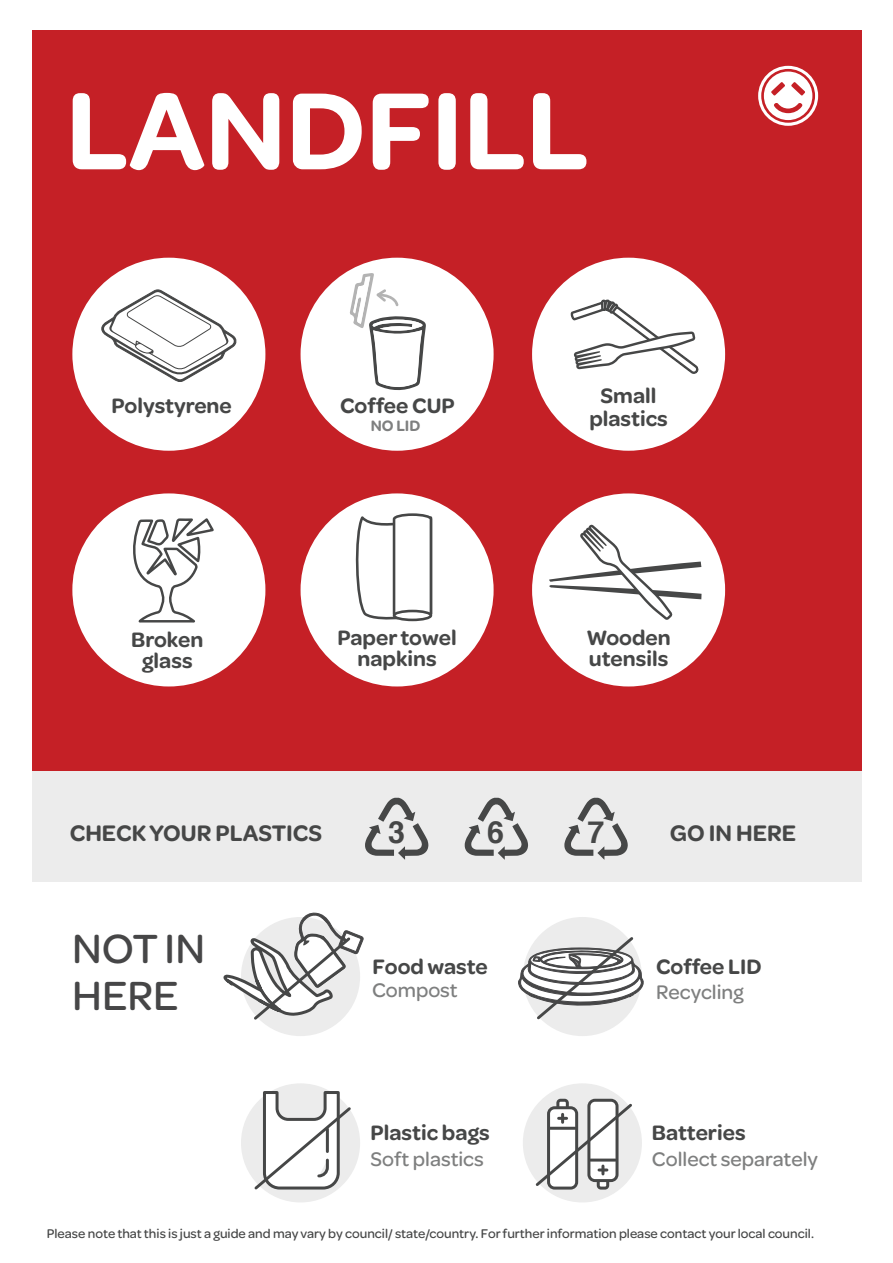
<style>
.page{position:relative;width:893px;height:1263px;background:#fff}
.page>*{position:absolute;margin:0;border:0;box-sizing:border-box;transform-origin:0 0}
.t1{font:600 117px "Omnes";color:#fff}
.t2{font:500 43.5px/46.5px "Omnes";color:#464647}
.t3{font:700 30.45px "Helvetica";color:#464747}
.t4{font:600 24px "Omnes";color:#464747}
.t5{font:600 22.35px/21px "Omnes";color:#464747;text-align:center}
.t6{font:500 21px "Omnes";color:#7e7f7f}
.t7{font:600 16.05px "Omnes";color:#7e7f7f}
.t8{font:500 13.5px "Omnes";color:#464747}
</style>
<div class="page">
<div style="left:32px;top:30px;width:829px;height:741px;background:#c52026"></div>
<div style="left:532px;top:258px;width:193px;height:193px;background:#fff;border-radius:50%"></div>
<svg style="left:570px;top:299px;width:129px;height:75px"></svg>
<div style="left:301px;top:258px;width:193px;height:193px;background:#fff;border-radius:50%"></div>
<svg style="left:350px;top:273px;width:76px;height:118px"></svg>
<div style="left:72px;top:258px;width:193px;height:193px;background:#fff;border-radius:50%"></div>
<svg style="left:101px;top:289px;width:136px;height:93px"></svg>
<div style="left:72px;top:493px;width:193px;height:193px;background:#fff;border-radius:50%"></div>
<svg style="left:133px;top:518px;width:81px;height:105px"></svg>
<div style="left:301px;top:493px;width:193px;height:193px;background:#fff;border-radius:50%"></div>
<svg style="left:355px;top:513px;width:78px;height:109px"></svg>
<div style="left:394px;top:611px;width:37px;height:9px;background:#fff;border-radius:50%"></div>
<div style="left:393px;top:610px;width:39px;height:11px;border:3px solid #464747;border-radius:50%"></div>
<div style="left:532px;top:493px;width:193px;height:193px;background:#fff;border-radius:50%"></div>
<svg style="left:549px;top:525px;width:152px;height:95px"></svg>
<div style="left:32px;top:771px;width:829px;height:110px;background:#ececec"></div>
<svg style="left:365px;top:798px;width:63px;height:62px"></svg>
<svg style="left:465px;top:798px;width:63px;height:62px"></svg>
<svg style="left:564px;top:798px;width:64px;height:62px"></svg>
<div style="left:241px;top:1083px;width:119px;height:119px;background:#ececec;border-radius:50%"></div>
<div style="left:523px;top:1083px;width:119px;height:119px;background:#ececec;border-radius:50%"></div>
<svg style="left:533px;top:1099px;width:102px;height:90px"></svg>
<div style="left:523px;top:917px;width:119px;height:119px;background:#ececec;border-radius:50%"></div>
<svg style="left:223px;top:912px;width:141px;height:280px"></svg>
<svg style="left:518px;top:937px;width:126px;height:85px"></svg>
<svg style="left:758px;top:66px;width:60px;height:60px"></svg>
<h1 class="t1" style="left:66px;top:49px;width:524px">LANDFILL</h1>
<h3 class="t5" style="left:111px;top:393px;width:122px">Polystyrene</h3>
<h3 class="t5" style="left:340px;top:393px;width:116px">Coffee CUP</h3>
<p class="t7" style="left:371px;top:415px;width:51px">NO LID</p>
<h3 class="t5" style="left:589px;top:383px;width:80px;line-height:23.1px">Small plastics</h3>
<h3 class="t5" style="left:131px;top:627px;width:74px">Broken glass</h3>
<h3 class="t5" style="left:337px;top:626px;width:121px">Paper towel napkins</h3>
<h3 class="t5" style="left:586px;top:626px;width:86px;text-align:left">Wooden utensils</h3>
<h3 class="t4" style="left:70px;top:816px;width:254px">CHECK YOUR PLASTICS</h3>
<h3 class="t3" style="left:388px;top:819px;width:18px">3</h3>
<h3 class="t3" style="left:487px;top:819px;width:18px">6</h3>
<h3 class="t3" style="left:588px;top:819px;width:18px">7</h3>
<h3 class="t4" style="left:670px;top:816px;width:128px">GO IN HERE</h3>
<h2 class="t2" style="left:72px;top:923px;width:135px">NOT IN<br>HERE</h2>
<h3 class="t5" style="left:373px;top:955px;width:117px">Food waste</h3>
<h3 class="t6" style="left:372px;top:976px;width:87px">Compost</h3>
<h3 class="t5" style="left:371px;top:1121px;width:121px">Plastic bags</h3>
<h3 class="t6" style="left:371px;top:1145px;width:115px">Soft plastics</h3>
<h3 class="t5" style="left:656px;top:954px;width:107px">Coffee LID</h3>
<h3 class="t6" style="left:656px;top:978px;width:89px">Recycling</h3>
<h3 class="t5" style="left:652px;top:1121px;width:95px">Batteries</h3>
<h3 class="t6" style="left:652px;top:1145px;width:168px">Collect separately</h3>
<p class="t8" style="left:47px;top:1224px;width:769px">Please note that this is just a guide and may vary by council/ state/country. For further information please contact your local council.</p>
</div>
